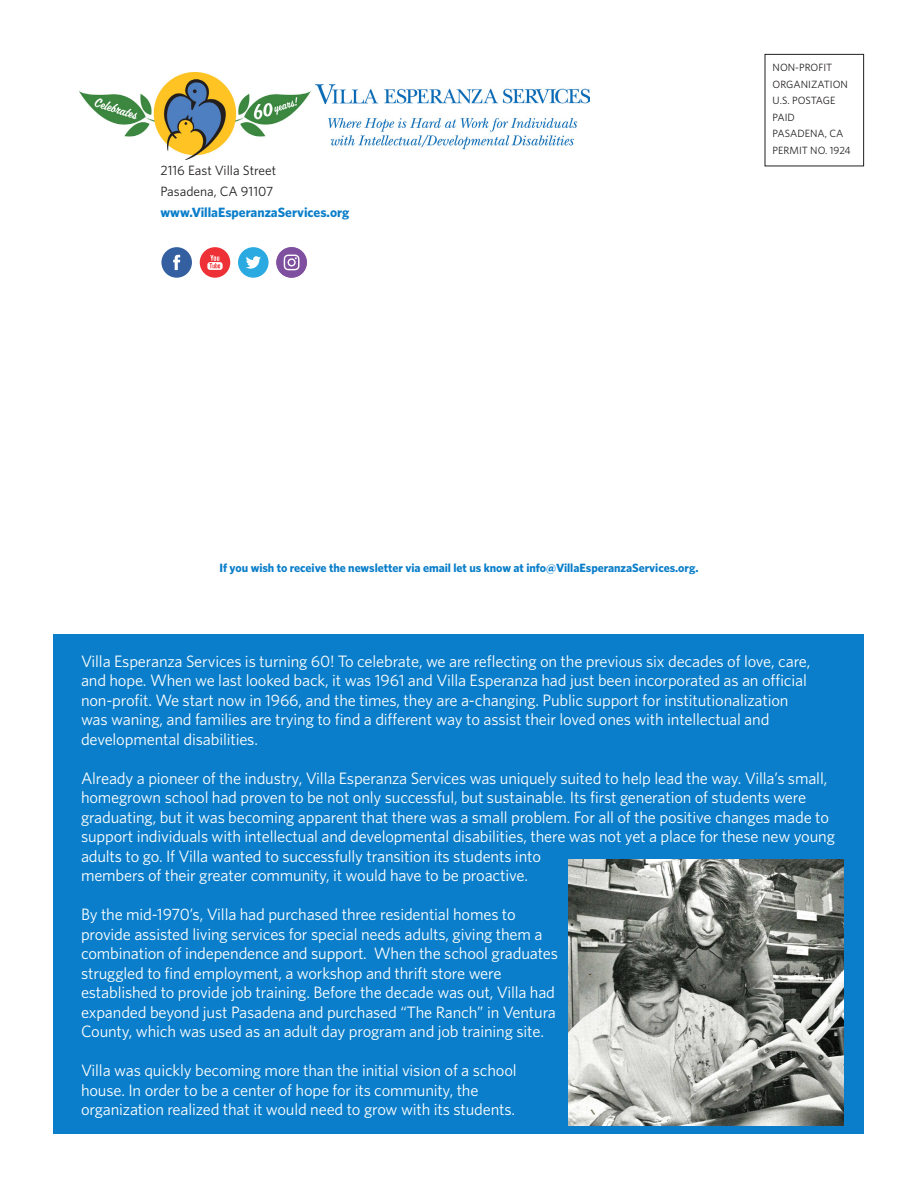
<style>
.page{position:relative;width:918px;height:1188px;background:#fff}
.page>*{position:absolute;margin:0;border:0;box-sizing:border-box;transform-origin:0 0}
.t1{font:16.5px/19.5px "Whitney";letter-spacing:-.01em;color:#fff}
.t2{font:13.5px "Whitney";color:#231f20}
.t3{font:700 13.5px "Whitney";color:#0a7eca}
.t4{font:700 12px "Whitney";letter-spacing:-.005em;color:#0a7eca}
.t5{font:10.5px "Whitney";color:#231f20}
</style>
<div class="page">
<div style="left:53px;top:634px;width:811px;height:500px;background:#0a7eca"></div>
<img style="left:80px;top:73px;width:509px;height:87px">
<div style="left:765px;top:54px;width:99px;height:112px;border:1px solid #231f20"></div>
<svg style="left:161px;top:247px;width:31px;height:31px"></svg>
<svg style="left:238px;top:247px;width:31px;height:31px"></svg>
<svg style="left:199px;top:247px;width:32px;height:31px"></svg>
<div style="left:276px;top:247px;width:31px;height:31px;background:#8050a0;border-radius:50%"></div>
<svg style="left:284px;top:255px;width:16px;height:15px"></svg>
<img style="left:569px;top:860px;width:274px;height:265px">
<p class="t2" style="left:160px;top:161px;width:117px">2116 East Villa Street</p>
<p class="t2" style="left:160px;top:182px;width:114px">Pasadena, CA 91107</p>
<p class="t3" style="left:160px;top:203px;width:190px">www.VillaEsperanzaServices.org</p>
<p class="t5" style="left:773px;top:60px;width:61px">NON-PROFIT</p>
<p class="t5" style="left:773px;top:77px;width:77px">ORGANIZATION</p>
<p class="t5" style="left:773px;top:93px;width:64px">U.S. POSTAGE</p>
<p class="t5" style="left:773px;top:110px;width:24px">PAID</p>
<p class="t5" style="left:773px;top:126px;width:72px">PASADENA, CA</p>
<p class="t5" style="left:773px;top:143px;width:80px">PERMIT NO. 1924</p>
<p class="t4" style="left:220px;top:560px;width:480px">If you wish to receive the newsletter via email let us know at info@VillaEsperanzaServices.org.</p>
<p class="t1" style="left:81px;top:651px;width:731px">Villa Esperanza Services is turning 60! To celebrate, we are reflecting on the previous six decades of love, care, and hope. When we last looked back, it was 1961 and Villa Esperanza had just been incorporated as an official non-profit. We start now in 1966, and the times, they are a-changing. Public support for institutionalization was waning, and families are trying to find a different way to assist their loved ones with intellectual and developmental disabilities.</p>
<p class="t1" style="left:81px;top:768px;width:755px">Already a pioneer of the industry, Villa Esperanza Services was uniquely suited to help lead the way. Villa’s small, homegrown school had proven to be not only successful, but sustainable. Its first generation of students were graduating, but it was becoming apparent that there was a small problem. For all of the positive changes made to support individuals with intellectual and developmental disabilities, there was not yet a place for these new young adults to go. If Villa wanted to successfully transition its students into<br>members of their greater community, it would have to be proactive.</p>
<p class="t1" style="left:81px;top:904px;width:479px">By the mid-1970’s, Villa had purchased three residential homes to provide assisted living services for special needs adults, giving them a combination of independence and support. When the school graduates struggled to find employment, a workshop and thrift store were established to provide job training. Before the decade was out, Villa had expanded beyond just Pasadena and purchased “The Ranch” in Ventura County, which was used as an adult day program and job training site.</p>
<p class="t1" style="left:81px;top:1060px;width:437px">Villa was quickly becoming more than the initial vision of a school house. In order to be a center of hope for its community, the organization realized that it would need to grow with its students.</p>
</div>
